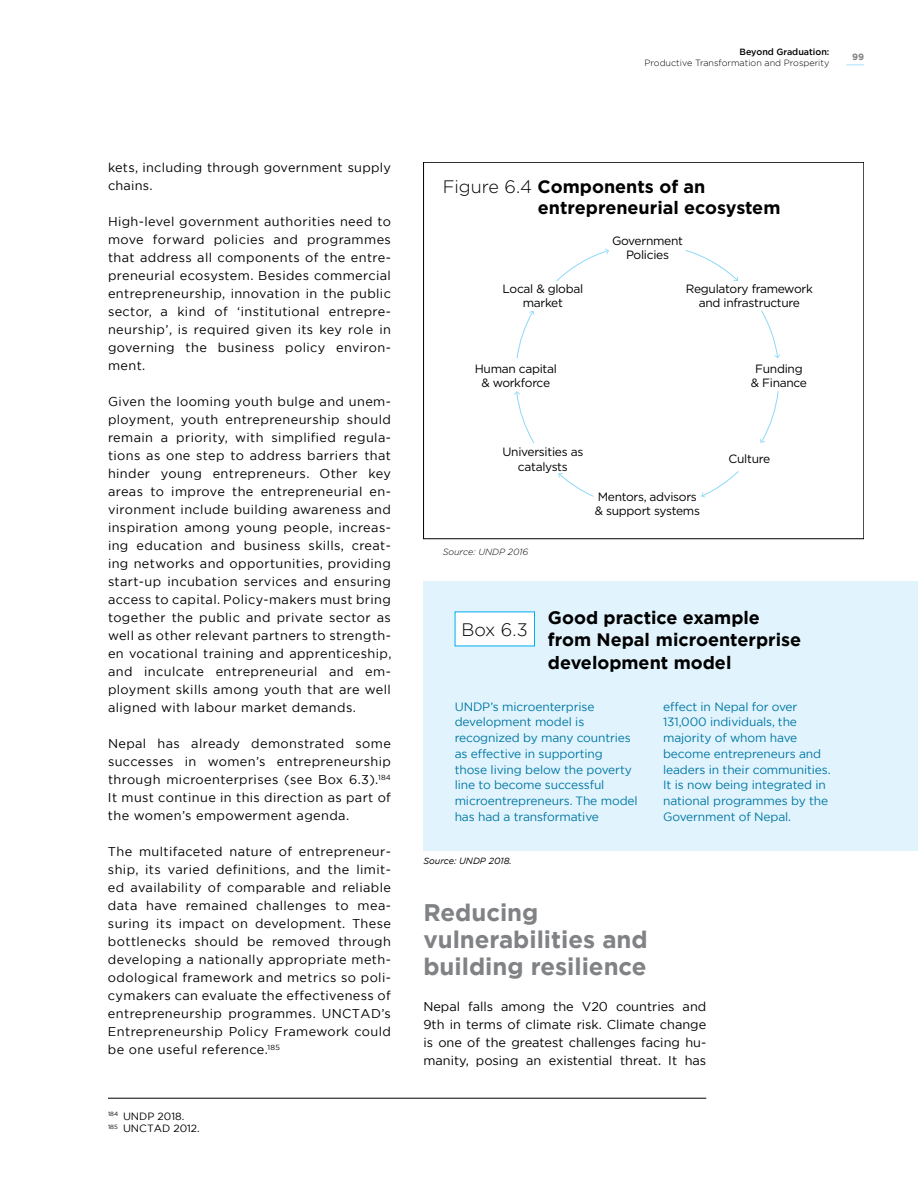
<style>
.page{position:relative;width:918px;height:1188px;background:#fff}
.page>*{position:absolute;margin:0;border:0;box-sizing:border-box;transform-origin:0 0}
.t1{font:700 24px/27px "Gotham";color:#808285}
.t2{font:700 18px/22.5px "Gotham";color:#000}
.t3{font:300 18px "Gotham";color:#000}
.t4{font:12.75px/18px "Gotham";letter-spacing:.03em;color:#000;text-align:justify}
.t5{font:12px/15.8px "Gotham";letter-spacing:-.01em;color:#0076a3}
.t6{font:12px/14.4px "Gotham";letter-spacing:-.025em;color:#000;text-align:center}
.t7{font:10.5px/12.6px "Gotham";color:#000}
.t8{font:300 9px "Gotham";color:#000}
.t9{font:500 9px "Gotham";color:#000}
.t10{font:italic 9px "Gotham";color:#000}
.t11{font:italic 300 9px "Gotham";color:#000}
.t12{font:700 9px "Gotham";color:#808285}
.s1{font-weight:300}
</style>
<div class="page">
<svg style="left:846px;top:64px;width:18px;height:2px"></svg>
<hr style="left:108px;top:1098px;width:598px;height:1px;background:#000">
<svg style="left:761px;top:310px;width:19px;height:48px"></svg>
<svg style="left:760px;top:391px;width:19px;height:52px"></svg>
<svg style="left:701px;top:471px;width:38px;height:27px"></svg>
<svg style="left:685px;top:250px;width:53px;height:31px"></svg>
<svg style="left:516px;top:310px;width:18px;height:49px"></svg>
<svg style="left:514px;top:391px;width:21px;height:52px"></svg>
<svg style="left:558px;top:473px;width:36px;height:24px"></svg>
<svg style="left:556px;top:249px;width:53px;height:32px"></svg>
<div style="left:424px;top:581px;width:494px;height:269px;background:#e1f4fd"></div>
<div style="left:455px;top:612px;width:80px;height:34px;background:#fff"></div>
<p class="t9" style="left:740px;top:48px;width:91px">Beyond Graduation:</p>
<p class="t8" style="left:645px;top:58px;width:186px">Productive Transformation and Prosperity</p>
<p class="t12" style="left:852px;top:53px;width:13px">99</p>
<p class="t4" style="left:108px;top:159px;width:284px">kets, including through government supply chains.</p>
<p class="t4" style="left:108px;top:213px;width:284px">High-level government authorities need to move forward policies and programmes that address all components of the entre&shy;preneurial ecosystem. Besides commercial entrepreneurship, innovation in the public sector, a kind of ‘institutional entrepre&shy;neurship’, is required given its key role in governing the business policy environ&shy;ment.</p>
<p class="t4" style="left:108px;top:393px;width:285px">Given the looming youth bulge and unem&shy;ployment, youth entrepreneurship should remain a priority, with simplified regula&shy;tions as one step to address barriers that hinder young entrepreneurs. Other key areas to improve the entrepreneurial en&shy;vironment include building awareness and inspiration among young people, increas&shy;ing education and business skills, creat&shy;ing networks and opportunities, providing start-up incubation services and ensuring access to capital. Policy-makers must bring together the public and private sector as well as other relevant partners to strength&shy;en vocational training and apprenticeship, and inculcate entrepreneurial and em&shy;ployment skills among youth that are well aligned with labour market demands.</p>
<p class="t4" style="left:108px;top:735px;width:284px">Nepal has already demonstrated some successes in women’s entrepreneurship through microenterprises (see Box 6.3).<sup>184<br></sup>It must continue in this direction as part of the women’s empowerment agenda.</p>
<p class="t4" style="left:108px;top:843px;width:284px">The multifaceted nature of entrepreneur&shy;ship, its varied definitions, and the limit&shy;ed availability of comparable and reliable data have remained challenges to mea&shy;suring its impact on development. These bottlenecks should be removed through developing a nationally appropriate meth&shy;odological framework and metrics so poli&shy;cymakers can evaluate the effectiveness of entrepreneurship programmes. UNCTAD’s Entrepreneurship Policy Framework could be one useful reference.<sup>185</sup></p>
<p class="t7" style="left:108px;top:1110px;width:93px"><sup>184</sup> UNDP 2018.<br><sup>185</sup> UNCTAD 2012.</p>
<h2 class="t2" style="left:538px;top:175px;width:244px;line-height:21.6px;text-indent:-95px"><span class="s1">Figure 6.4</span> Components of an entrepreneurial ecosystem</h2>
<p class="t6" style="left:503px;top:281px;width:82px">Local &amp; global market</p>
<p class="t6" style="left:612px;top:233px;width:72px">Government<br>Policies</p>
<p class="t6" style="left:686px;top:281px;width:128px">Regulatory framework and infrastructure</p>
<p class="t6" style="left:475px;top:361px;width:84px">Human capital &amp; workforce</p>
<p class="t6" style="left:751px;top:361px;width:58px">Funding &amp; Finance</p>
<p class="t6" style="left:502px;top:445px;width:82px">Universities as catalysts</p>
<p class="t11" style="left:443px;top:546px;width:87px">Source: UNDP 2016</p>
<p class="t6" style="left:595px;top:489px;width:107px;text-align:left">Mentors, advisors &amp; support systems</p>
<p class="t6" style="left:729px;top:451px;width:43px">Culture</p>
<h2 class="t3" style="left:461px;top:622px;width:68px">Box 6.3</h2>
<h2 class="t2" style="left:548px;top:607px;width:255px">Good practice example from Nepal microenterprise development model</h2>
<p class="t5" style="left:455px;top:699px;width:184px">UNDP’s microenterprise development model is recognized by many countries as effective in supporting those living below the poverty line to become successful microentrepreneurs. The model has had a transformative</p>
<p class="t5" style="left:663px;top:699px;width:169px">effect in Nepal for over<br>131,000 individuals, the majority of whom have become entrepreneurs and leaders in their communities.<br>It is now being integrated in national programmes by the<br>Government of Nepal.</p>
<p class="t10" style="left:423px;top:857px;width:90px">Source: UNDP 2018.</p>
<h1 class="t1" style="left:423px;top:900px;width:226px">Reducing vulnerabilities and building resilience</h1>
<p class="t4" style="left:423px;top:998px;width:284px">Nepal falls among the V20 countries and 9th in terms of climate risk. Climate change is one of the greatest challenges facing hu&shy;manity, posing an existential threat. It has</p>
</div>
